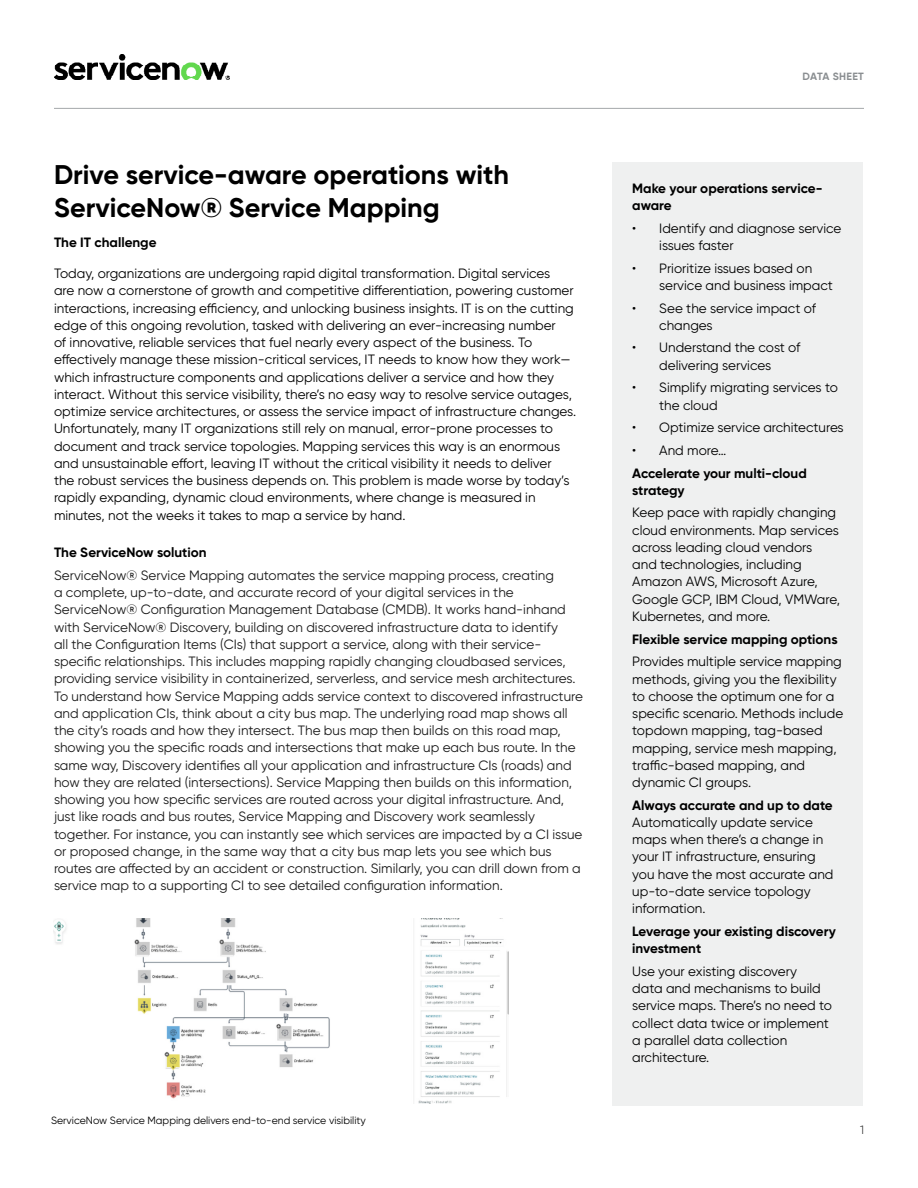
<style>
.page{position:relative;width:918px;height:1188px;background:#fff}
.page>*{position:absolute;margin:0;border:0;box-sizing:border-box;transform-origin:0 0}
.t1{font:700 27px/33px "Gilroy";color:#000}
.t2{font:13.5px/17.2px "Gilroy";color:#000}
.t3{font:13.5px/17.2px "Gilroy";color:#1a1a1a}
.t4{font:700 13.5px/17.2px "Gilroy";color:#000}
.t5{font:300 12px "Gilroy";color:#1a1a1a}
.t6{font:10.5px "Gilroy";color:#000}
.t7{font:700 10.5px "Gilroy";letter-spacing:.025em;color:#8a8e91}
</style>
<div class="page">
<img style="left:54px;top:54px;width:176px;height:26px">
<hr style="left:54px;top:108px;width:810px;height:1px;background:#a5a8aa">
<div style="left:613px;top:163px;width:250px;height:943px;background:#eff0f0"></div>
<img style="left:54px;top:918px;width:454px;height:186px">
<h1 class="t1" style="left:54px;top:158px;width:457px">Drive service-aware operations with<br>ServiceNow® Service Mapping</h1>
<p class="t4" style="left:54px;top:234px;width:104px">The IT challenge</p>
<p class="t2" style="left:54px;top:265px;width:524px">Today, organizations are undergoing rapid digital transformation. Digital services<br>are now a cornerstone of growth and competitive differentiation, powering customer interactions, increasing efficiency, and unlocking business insights. IT is on the cutting edge of this ongoing revolution, tasked with delivering an ever-increasing number<br>of innovative, reliable services that fuel nearly every aspect of the business. To effectively manage these mission-critical services, IT needs to know how they work— which infrastructure components and applications deliver a service and how they interact. Without this service visibility, there’s no easy way to resolve service outages, optimize service architectures, or assess the service impact of infrastructure changes.<br>Unfortunately, many IT organizations still rely on manual, error-prone processes to document and track service topologies. Mapping services this way is an enormous and unsustainable effort, leaving IT without the critical visibility it needs to deliver<br>the robust services the business depends on. This problem is made worse by today’s rapidly expanding, dynamic cloud environments, where change is measured in minutes, not the weeks it takes to map a service by hand.</p>
<p class="t4" style="left:54px;top:544px;width:154px">The ServiceNow solution</p>
<p class="t3" style="left:54px;top:566px;width:530px">ServiceNow® Service Mapping automates the service mapping process, creating<br>a complete, up-to-date, and accurate record of your digital services in the ServiceNow® Configuration Management Database (CMDB). It works hand-inhand with ServiceNow® Discovery, building on discovered infrastructure data to identify<br>all the Configuration Items (CIs) that support a service, along with their service&shy;specific relationships. This includes mapping rapidly changing cloudbased services, providing service visibility in containerized, serverless, and service mesh architectures.<br>To understand how Service Mapping adds service context to discovered infrastructure and application CIs, think about a city bus map. The underlying road map shows all the city’s roads and how they intersect. The bus map then builds on this road map, showing you the specific roads and intersections that make up each bus route. In the same way, Discovery identifies all your application and infrastructure CIs (roads) and how they are related (intersections). Service Mapping then builds on this information, showing you how specific services are routed across your digital infrastructure. And, just like roads and bus routes, Service Mapping and Discovery work seamlessly together. For instance, you can instantly see which services are impacted by a CI issue or proposed change, in the same way that a city bus map lets you see which bus routes are affected by an accident or construction. Similarly, you can drill down from a service map to a supporting CI to see detailed configuration information.</p>
<p class="t6" style="left:51px;top:1114px;width:317px">ServiceNow Service Mapping delivers end-to-end service visibility</p>
<p class="t7" style="left:803px;top:70px;width:63px">DATA SHEET</p>
<p class="t4" style="left:632px;top:179px;width:192px">Make your operations service&shy;aware</p>
<p class="t2" style="left:659px;top:219px;width:184px;text-indent:-27px">• Identify and diagnose service issues faster</p>
<p class="t2" style="left:659px;top:259px;width:175px;text-indent:-27px">• Prioritize issues based on service and business impact</p>
<p class="t2" style="left:659px;top:299px;width:158px;text-indent:-27px">• See the service impact of changes</p>
<p class="t2" style="left:632px;top:339px;width:170px;text-align:center">• Understand the cost of delivering services</p>
<p class="t2" style="left:659px;top:379px;width:180px;text-indent:-27px">• Simplify migrating services to the cloud</p>
<p class="t2" style="left:632px;top:419px;width:213px">• Optimize service architectures</p>
<p class="t2" style="left:632px;top:441px;width:96px">• And more…</p>
<p class="t4" style="left:632px;top:464px;width:176px">Accelerate your multi-cloud strategy</p>
<p class="t2" style="left:632px;top:504px;width:209px">Keep pace with rapidly changing cloud environments. Map services across leading cloud vendors and technologies, including<br>Amazon AWS, Microsoft Azure,<br>Google GCP, IBM Cloud, VMWare,<br>Kubernetes, and more.</p>
<p class="t4" style="left:632px;top:630px;width:207px">Flexible service mapping options</p>
<p class="t2" style="left:632px;top:653px;width:212px">Provides multiple service mapping methods, giving you the flexibility to choose the optimum one for a specific scenario. Methods include topdown mapping, tag-based mapping, service mesh mapping, traffic-based mapping, and dynamic CI groups.</p>
<p class="t4" style="left:632px;top:796px;width:202px">Always accurate and up to date</p>
<p class="t2" style="left:632px;top:813px;width:203px">Automatically update service maps when there’s a change in your IT infrastructure, ensuring you have the most accurate and up-to-date service topology information.</p>
<p class="t4" style="left:632px;top:922px;width:205px">Leverage your existing discovery investment</p>
<p class="t2" style="left:632px;top:962px;width:201px">Use your existing discovery<br>data and mechanisms to build service maps. There’s no need to collect data twice or implement a parallel data collection architecture.</p>
<p class="t5" style="left:860px;top:1122px;width:5px">1</p>
</div>
